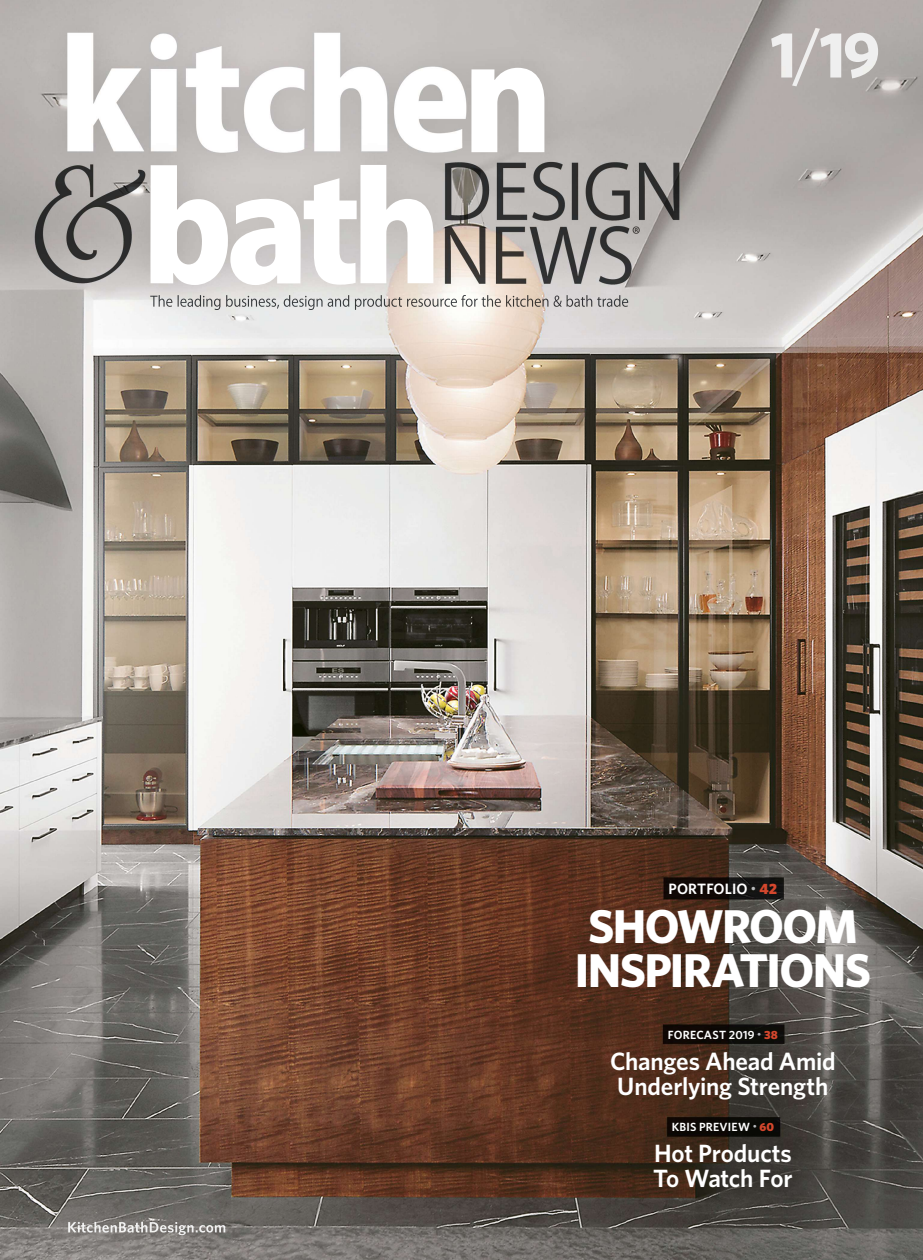
<style>
.page{position:relative;width:923px;height:1260px;background:#fff}
.page>*{position:absolute;margin:0;border:0;box-sizing:border-box;transform-origin:0 0}
.t1{font:700 47.5px/43.8px "Whitney";letter-spacing:-.035em;color:#fff}
.t2{font:600 25px/25px "Whitney";letter-spacing:-.01em;color:#fff}
.t3{font:600 15px "Whitney";letter-spacing:.005em;color:#fff}
.t4{font:600 11.88px "Whitney";letter-spacing:.02em;color:#fff}
.s1{font-family:"Scala OT";font-weight:400;color:#b7b9bc}
.s2{font-weight:900;color:#d4472d}
</style>
<div class="page">
<img style="left:0;top:0;width:922px;height:1260px">
<img style="left:68px;top:1222px;width:157px;height:13px">
<img style="left:771px;top:28px;width:107px;height:58px">
<img style="left:150px;top:295px;width:478px;height:15px">
<svg style="left:471px;top:68px;width:73px;height:84px"></svg>
<svg style="left:150px;top:165px;width:283px;height:120px"></svg>
<p class="t3" style="left:668px;top:884px;width:110px">PORTFOLIO <span class="s1">•</span> <span class="s2">42</span></p>
<p class="t1" style="left:574px;top:909px;width:298px">SHOWROOM<br>INSPIRATIONS</p>
<p class="t4" style="left:668px;top:1030px;width:111px">FORECAST 2019 <sup>•</sup> <span class="s2">38</span></p>
<p class="t2" style="left:610px;top:1051px;width:227px">Changes Ahead Amid<br>Underlying Strength</p>
<p class="t4" style="left:671px;top:1123px;width:104px">KBIS PREVIEW <sup>•</sup> <span class="s2">60</span></p>
<p class="t2" style="left:653px;top:1143px;width:141px">Hot Products<br>To Watch For</p>
</div>
